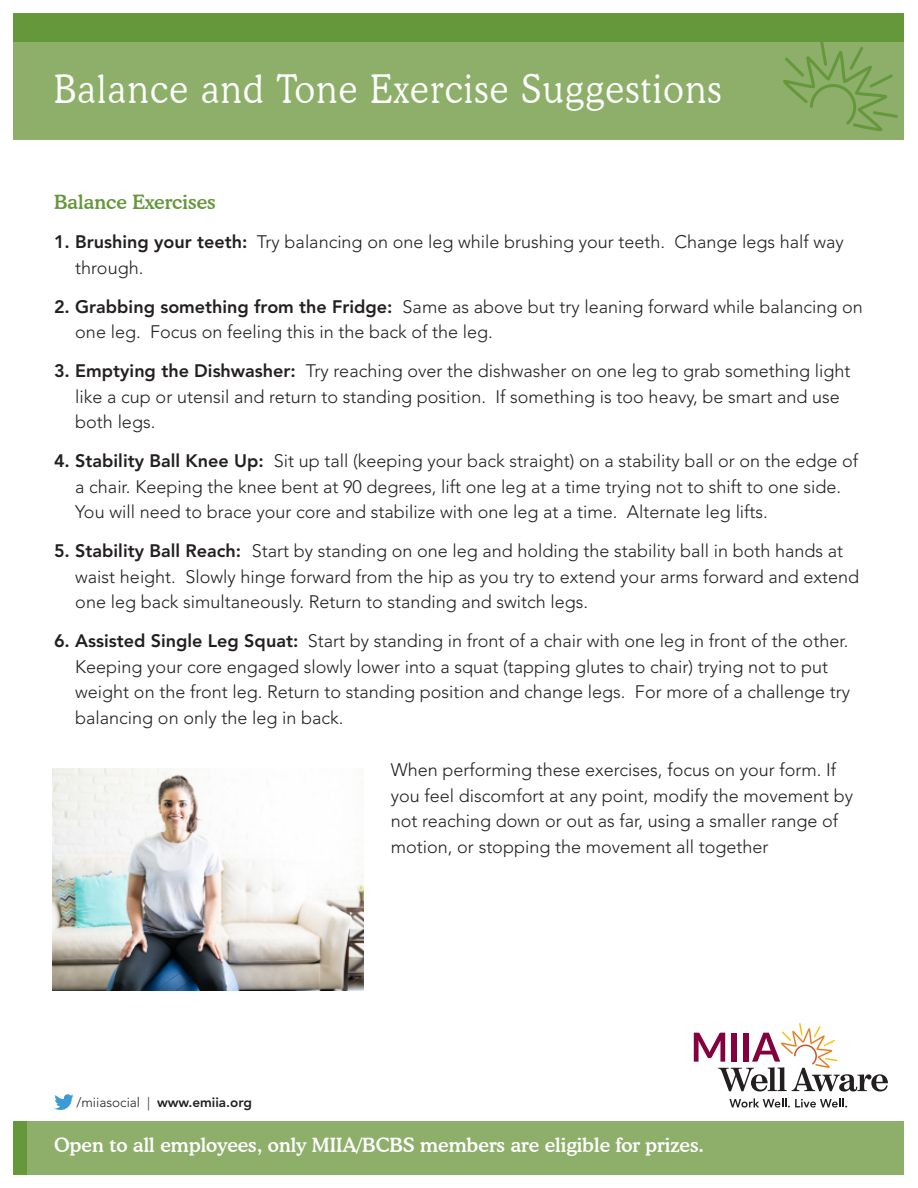
<style>
.page{position:relative;width:918px;height:1188px;background:#fff}
.page>*{position:absolute;margin:0;border:0;box-sizing:border-box;transform-origin:0 0}
.t1{font:300 39px "Cooper BT";letter-spacing:.05em;color:#fff;scale:.9 1}
.t2{font:500 19.5px "Cooper BT";color:#fff}
.New_Subs{font:500 19.5px "Cooper BT";color:#65973b}
.new_text{font:300 18px/25.5px "Avenir LT Std";color:#231f20}
.t3{font:800 13.5px "Avenir LT Std";color:#231f20}
.s1{font-weight:800}
.s2{font-weight:300}
</style>
<div class="page">
<svg style="left:54px;top:1094px;width:20px;height:16px"></svg>
<div style="left:14px;top:1121px;width:890px;height:53px;background:#8daf6a"></div>
<div style="left:14px;top:1121px;width:13px;height:53px;background:#65973b"></div>
<svg style="left:729px;top:1098px;width:118px;height:10px"></svg>
<svg style="left:694px;top:1023px;width:194px;height:69px"></svg>
<div style="left:14px;top:13px;width:890px;height:30px;background:#65973b"></div>
<div style="left:14px;top:43px;width:890px;height:97px;background:#8daf6a"></div>
<svg style="left:782px;top:42px;width:116px;height:89px"></svg>
<img style="left:53px;top:769px;width:311px;height:222px">
<p class="t1" style="left:54px;top:65px;width:743px">Balance and Tone Exercise Suggestions</p>
<p class="New_Subs" style="left:54px;top:190px;width:163px">Balance Exercises</p>
<p class="new_text" style="left:75px;top:229px;width:770px;text-indent:-21px"><span class="s1">1. Brushing your teeth:</span> Try balancing on one leg while brushing your teeth. Change legs half way through.</p>
<p class="new_text" style="left:75px;top:294px;width:789px;text-indent:-21px"><span class="s1">2. Grabbing something from the Fridge:</span> Same as above but try leaning forward while balancing on one leg. Focus on feeling this in the back of the leg.</p>
<p class="new_text" style="left:75px;top:358px;width:777px;text-indent:-21px"><span class="s1">3. Emptying the Dishwasher:</span> Try reaching over the dishwasher on one leg to grab something light like a cup or utensil and return to standing position. If something is too heavy, be smart and use both legs.</p>
<p class="new_text" style="left:75px;top:448px;width:784px;text-indent:-21px"><span class="s1">4. Stability Ball Knee Up:</span> Sit up tall (keeping your back straight) on a stability ball or on the edge of a chair. Keeping the knee bent at 90 degrees, lift one leg at a time trying not to shift to one side.<br>You will need to brace your core and stabilize with one leg at a time. Alternate leg lifts.</p>
<p class="new_text" style="left:75px;top:538px;width:785px;text-indent:-21px"><span class="s1">5. Stability Ball Reach:</span> Start by standing on one leg and holding the stability ball in both hands at waist height. Slowly hinge forward from the hip as you try to extend your arms forward and extend one leg back simultaneously. Return to standing and switch legs.</p>
<p class="new_text" style="left:75px;top:628px;width:776px;text-indent:-21px"><span class="s1">6. Assisted Single Leg Squat:</span> Start by standing in front of a chair with one leg in front of the other.<br>Keeping your core engaged slowly lower into a squat (tapping glutes to chair) trying not to put weight on the front leg. Return to standing position and change legs. For more of a challenge try balancing on only the leg in back.</p>
<p class="new_text" style="left:391px;top:757px;width:464px">When performing these exercises, focus on your form. If you feel discomfort at any point, modify the movement by not reaching down or out as far, using a smaller range of motion, or stopping the movement all together</p>
<p class="t3" style="left:76px;top:1095px;width:177px"><span class="s2">/miiasocial |</span> www.emiia.org</p>
<p class="t2" style="left:54px;top:1133px;width:651px">Open to all employees, only MIIA/BCBS members are eligible for prizes.</p>
</div>
